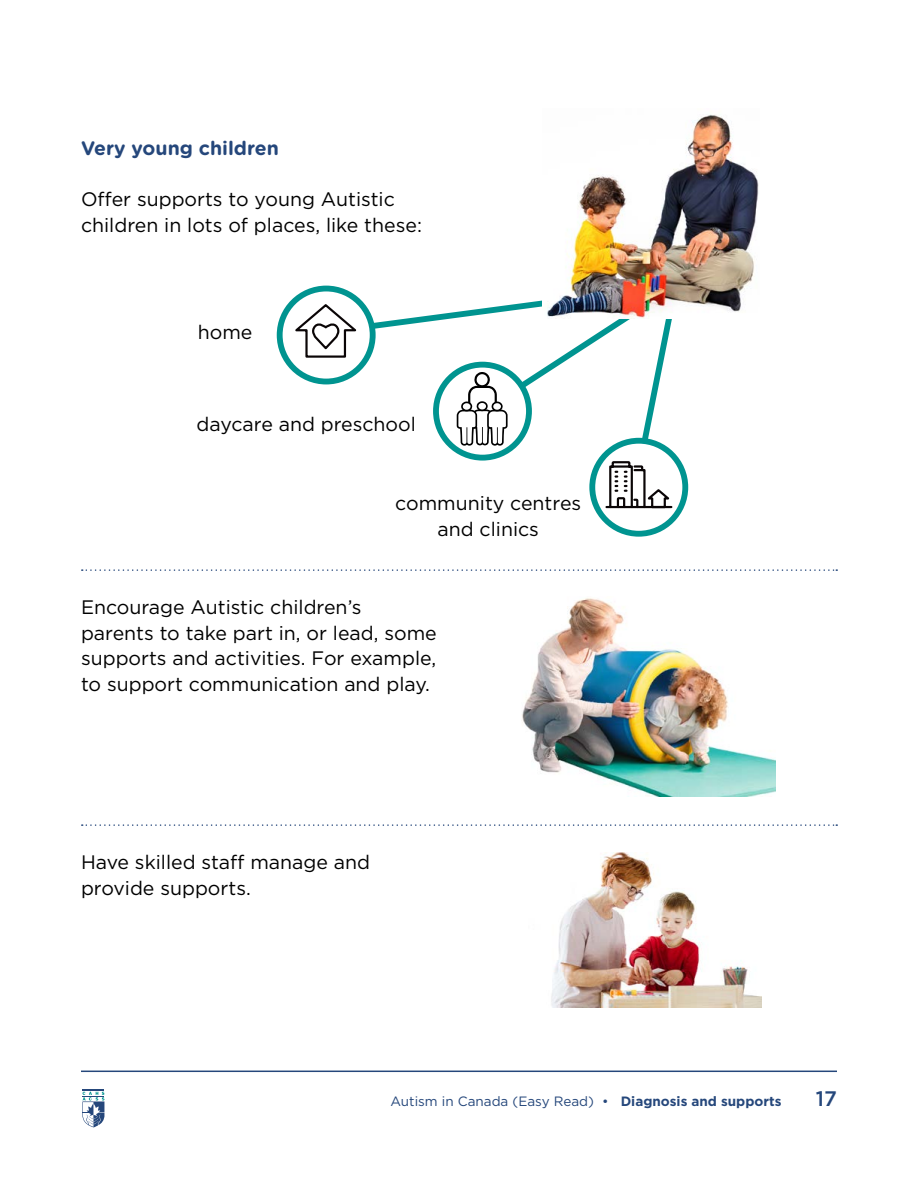
<style>
.page{position:relative;width:918px;height:1188px;background:#fff}
.page>*{position:absolute;margin:0;border:0;box-sizing:border-box;transform-origin:0 0}
.t1{font:500 21px "Gotham";color:#25477b}
.Para_indent_rule{font:19.5px/25.5px "Gotham";color:#000}
.Para_after_section{font:19.5px/25.5px "Gotham";color:#000}
.list_diagram{font:19.5px/25.5px "Gotham";color:#000;text-align:center}
.t2{font:700 19.5px "Gotham Rounded";color:#25477b}
.t3{font:13.5px "Gotham";color:#25477b}
.s1{font-weight:700}
</style>
<div class="page">
<hr style="left:81px;top:1071px;width:756px;height:1px;background:#25477b">
<svg style="left:83px;top:1091px;width:22px;height:37px"></svg>
<hr style="left:82px;top:1089px;width:22px;height:2px;background:#25477b">
<svg style="left:82px;top:1092px;width:22px;height:35px"></svg>
<svg style="left:82px;top:569px;width:755px;height:2px"></svg>
<svg style="left:82px;top:824px;width:755px;height:2px"></svg>
<svg style="left:277px;top:286px;width:86px;height:83px"></svg>
<svg style="left:290px;top:302px;width:143px;height:83px"></svg>
<svg style="left:433px;top:300px;width:255px;height:237px"></svg>
<img style="left:522px;top:598px;width:253px;height:199px">
<img style="left:551px;top:852px;width:210px;height:155px">
<img style="left:543px;top:114px;width:216px;height:205px">
<h4 class="t2" style="left:81px;top:134px;width:200px">Very young children</h4>
<p class="Para_after_section" style="left:81px;top:186px;width:342px">Offer supports to young Autistic children in lots of places, like these:</p>
<p class="list_diagram" style="left:198px;top:319px;width:56px">home</p>
<p class="list_diagram" style="left:197px;top:411px;width:221px">daycare and preschool</p>
<p class="list_diagram" style="left:395px;top:490px;width:187px">community centres and clinics</p>
<p class="Para_indent_rule" style="left:81px;top:594px;width:357px">Encourage Autistic children’s parents to take part in, or lead, some supports and activities. For example, to support communication and play.</p>
<p class="Para_indent_rule" style="left:81px;top:849px;width:291px">Have skilled staff manage and provide supports.</p>
<p class="t3" style="left:390px;top:1092px;width:393px">Autism in Canada (Easy Read) • <span class="s1">Diagnosis and supports</span></p>
<p class="t1" style="left:816px;top:1085px;width:23px">17</p>
</div>
